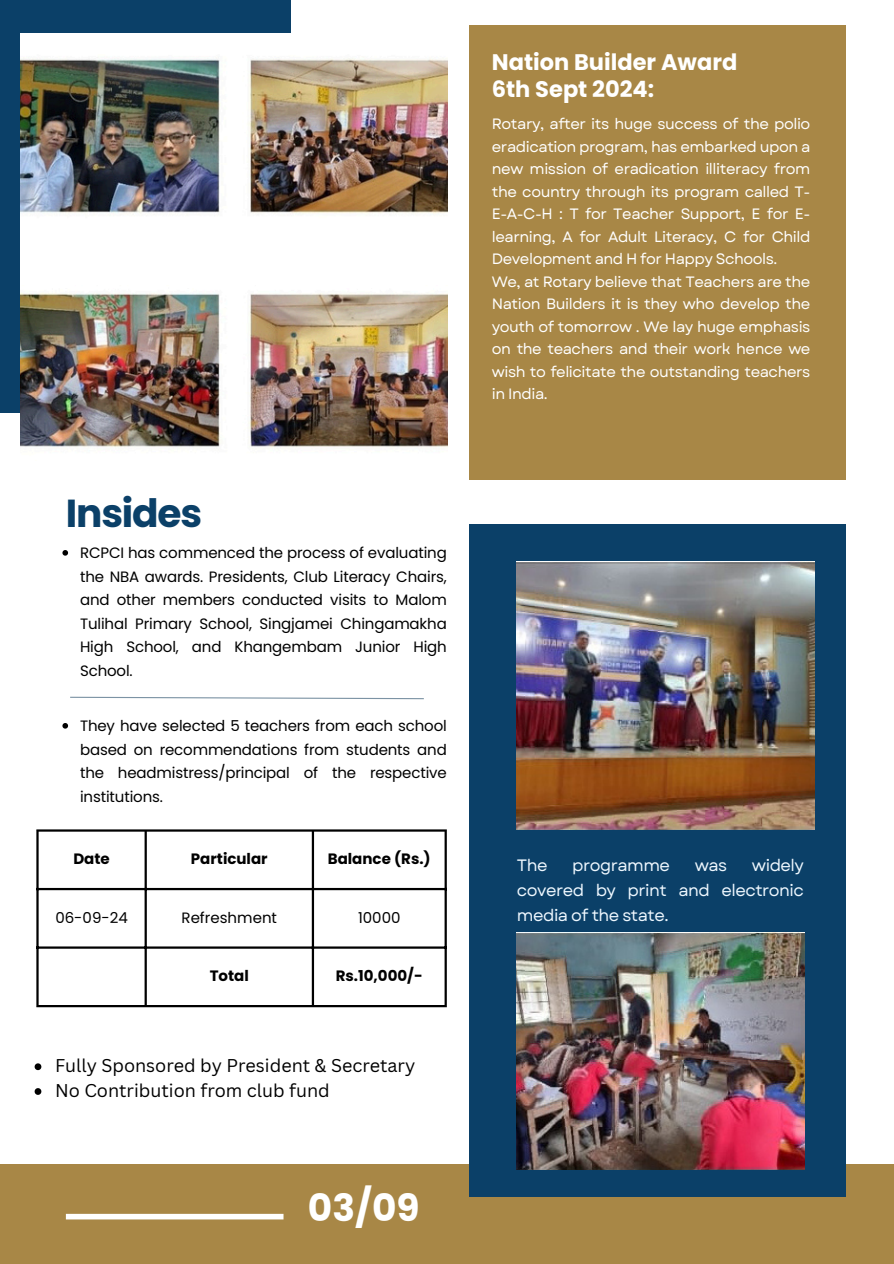
<style>
.page{position:relative;width:894px;height:1264px;background:#fff}
.page>*{position:absolute;margin:0;border:0;box-sizing:border-box;transform-origin:0 0}
.t1{font:700 39px "Poppins";letter-spacing:-.03em;color:#0b4068}
.t2{font:700 37.5px "Poppins";color:#fff}
.t3{font:700 22.5px/27px "Poppins";color:#fff}
.t4{font:18px "Canva Sans";color:#000}
.t5{font:16.5px/24.8px "Garet";letter-spacing:-.03em;color:#eff8ff;text-align:justify}
.t6{font:15px/22.5px "Garet";letter-spacing:-.03em;color:#fff;text-align:justify}
.t7{font:15px/23.7px "Poppins";letter-spacing:-.01em;color:#000;text-align:justify}
.t8{font:700 15px "Poppins";color:#000}
</style>
<div class="page">
<div style="left:468px;top:25px;width:377px;height:454px;background:#a88746"></div>
<div style="left:0;top:0;width:290px;height:413px;background:#0b4068"></div>
<div style="left:0;top:1164px;width:893px;height:99px;background:#a88746"></div>
<div style="left:468px;top:524px;width:377px;height:672px;background:#0b4068"></div>
<img style="left:21px;top:33px;width:426px;height:415px">
<div style="left:66px;top:1213px;width:217px;height:6px;background:#fff"></div>
<img style="left:516px;top:932px;width:287px;height:237px">
<svg style="left:70px;top:696px;width:354px;height:3px"></svg>
<img style="left:516px;top:561px;width:297px;height:268px">
<hr style="left:36px;top:831px;width:3px;height:174px;background:#000">
<hr style="left:144px;top:831px;width:3px;height:174px;background:#000">
<hr style="left:312px;top:831px;width:2px;height:174px;background:#000">
<hr style="left:444px;top:831px;width:2px;height:174px;background:#000">
<hr style="left:36px;top:829px;width:410px;height:2px;background:#000">
<hr style="left:36px;top:888px;width:410px;height:2px;background:#000">
<hr style="left:36px;top:946px;width:410px;height:2px;background:#000">
<hr style="left:36px;top:1005px;width:410px;height:2px;background:#000">
<svg style="left:62px;top:550px;width:6px;height:5px"></svg>
<svg style="left:62px;top:723px;width:6px;height:5px"></svg>
<svg style="left:35px;top:1063px;width:6px;height:7px"></svg>
<svg style="left:35px;top:1088px;width:6px;height:6px"></svg>
<p class="t1" style="left:66px;top:486px;width:138px">Insides</p>
<p class="t7" style="left:80px;top:541px;width:368px">RCPCI has commenced the process of evaluating the NBA awards. Presidents, Club Literacy Chairs, and other members conducted visits to Malom Tulihal Primary School, Singjamei Chingamakha High School, and Khangembam Junior High School.</p>
<p class="t7" style="left:80px;top:713px;width:368px">They have selected 5 teachers from each school based on recommendations from students and the headmistress/principal of the respective institutions.</p>
<h3 class="t8" style="left:73px;top:848px;width:38px">Date</h3>
<p class="t8" style="left:191px;top:848px;width:78px">Particular</p>
<p class="t8" style="left:328px;top:848px;width:104px">Balance (Rs.)</p>
<h2 class="t7" style="left:55px;top:905px;width:74px">06-09-24</h2>
<h4 class="t7" style="left:181px;top:905px;width:97px">Refreshment</h4>
<p class="t7" style="left:358px;top:905px;width:44px">10000</p>
<p class="t8" style="left:210px;top:965px;width:41px">Total</p>
<p class="t8" style="left:336px;top:965px;width:88px">Rs.10,000/-</p>
<p class="t4" style="left:55px;top:1053px;width:361px">Fully Sponsored by President &amp; Secretary</p>
<h1 class="t4" style="left:55px;top:1077px;width:276px">No Contribution from club fund</h1>
<p class="t2" style="left:308px;top:1181px;width:113px">03/09</p>
<p class="t3" style="left:491px;top:49px;width:247px">Nation Builder Award<br>6th Sept 2024:</p>
<p class="t6" style="left:491px;top:113px;width:320px">Rotary, after its huge success of the polio eradication program, has embarked upon a new mission of eradication illiteracy from the country through its program called T-E-A-C-H : T for Teacher Support, E for E&shy;learning, A for Adult Literacy, C for Child Development and H for Happy Schools.</p>
<p class="t6" style="left:491px;top:270px;width:320px">We, at Rotary believe that Teachers are the Nation Builders it is they who develop the youth of tomorrow . We lay huge emphasis on the teachers and their work hence we wish to felicitate the outstanding teachers in India.</p>
<p class="t5" style="left:516px;top:853px;width:32px">The</p>
<p class="t5" style="left:572px;top:853px;width:99px">programme</p>
<p class="t5" style="left:694px;top:853px;width:34px">was</p>
<p class="t5" style="left:516px;top:853px;width:288px;text-indent:235px">widely covered by print and electronic media of the state.</p>
</div>
